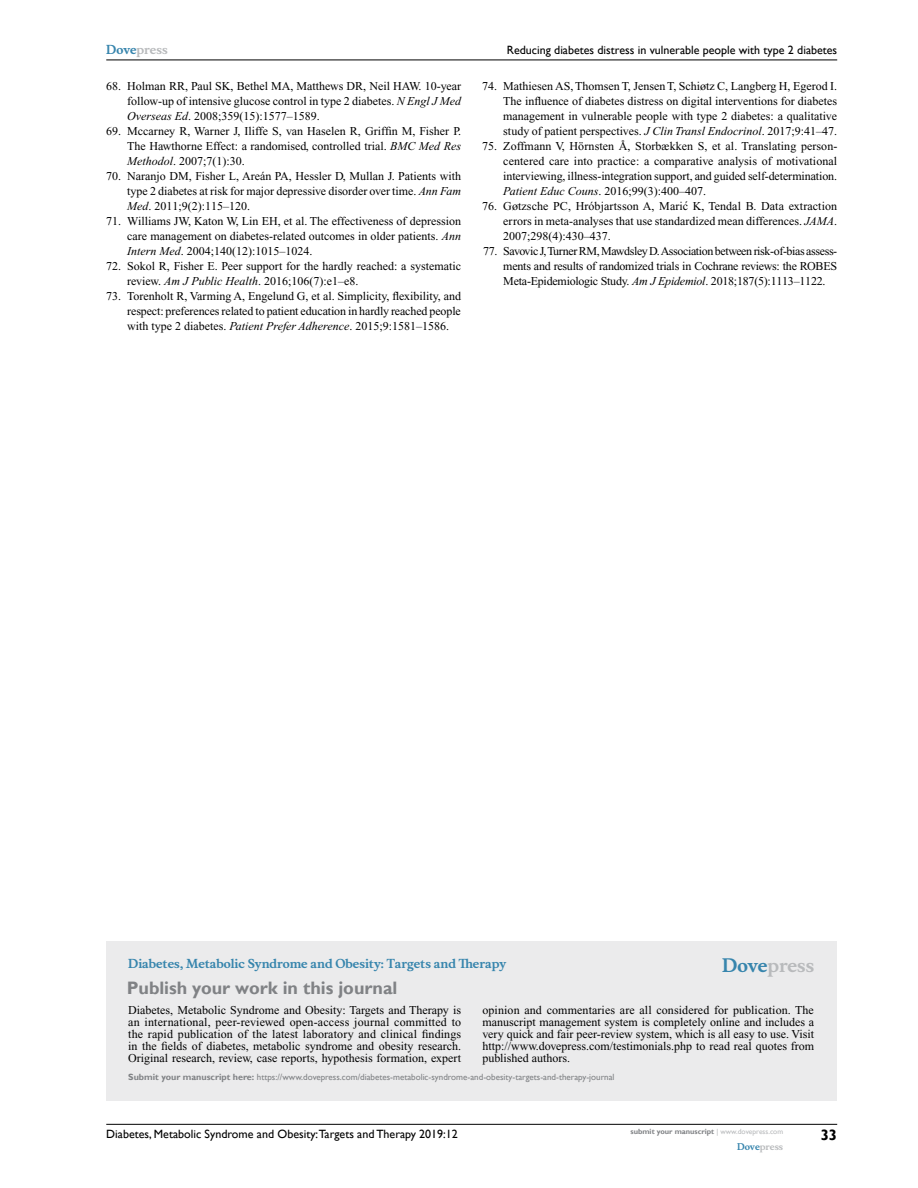
<style>
.page{position:relative;width:918px;height:1188px;background:#fff}
.page>*{position:absolute;margin:0;border:0;box-sizing:border-box;transform-origin:0 0}
.t1{font:700 18px "Gill Sans";color:#808285}
.t2{font:700 18px "Musee";color:#b8babc}
.t3{font:700 15px "Gill Sans";color:#000}
.t4{font:12px/15px "Times New Roman";color:#000;text-align:justify}
.t5{font:12px "Gill Sans";color:#000}
.t6{font:700 12px "Musee";color:#3785ad}
.t7{font:700 12px "Musee";color:#b8babc}
.t8{font:9px "Gill Sans";color:#808285}
.t9{font:700 9px "Musee";color:#b8babc}
.t10{font:700 7.5px "Gill Sans";color:#808285}
.s1{color:#3785ad}
.s2{font-style:italic}
.s3{font-weight:700}
.s4{font-weight:400;color:#b8babc}
</style>
<div class="page">
<div style="left:106px;top:941px;width:731px;height:159px;background:#ebebec"></div>
<hr style="left:106px;top:1124px;width:731px;height:1px;background:#000">
<hr style="left:106px;top:60px;width:731px;height:1px;background:#000">
<p class="t7" style="left:106px;top:43px;width:63px"><span class="s1">Dove</span>press</p>
<p class="t4" style="left:127px;top:79px;width:335px;text-indent:-21px">68. Holman RR, Paul SK, Bethel MA, Matthews DR, Neil HAW. 10-year follow-up of intensive glucose control in type 2 diabetes. <span class="s2">N Engl J Med Overseas Ed</span>. 2008;359(15):1577–1589.</p>
<p class="t4" style="left:127px;top:124px;width:335px;text-indent:-21px">69. Mccarney R, Warner J, Iliffe S, van Haselen R, Griffin M, Fisher P.<br>The Hawthorne Effect: a randomised, controlled trial. <span class="s2">BMC Med Res Methodol</span>. 2007;7(1):30.</p>
<p class="t4" style="left:127px;top:169px;width:335px;text-indent:-21px">70. Naranjo DM, Fisher L, Areán PA, Hessler D, Mullan J. Patients with type 2 diabetes at risk for major depressive disorder over time. <span class="s2">Ann Fam Med</span>. 2011;9(2):115–120.</p>
<p class="t4" style="left:127px;top:214px;width:335px;text-indent:-21px">71. Williams JW, Katon W, Lin EH, et al. The effectiveness of depression care management on diabetes-related outcomes in older patients. <span class="s2">Ann Intern Med</span>. 2004;140(12):1015–1024.</p>
<p class="t4" style="left:127px;top:259px;width:335px;text-indent:-21px">72. Sokol R, Fisher E. Peer support for the hardly reached: a systematic review. <span class="s2">Am J Public Health</span>. 2016;106(7):e1–e8.</p>
<p class="t4" style="left:127px;top:289px;width:335px;text-indent:-21px">73. Torenholt R, Varming A, Engelund G, et al. Simplicity, flexibility, and respect: preferences related to patient education in hardly reached people with type 2 diabetes. <span class="s2">Patient Prefer Adherence</span>. 2015;9:1581–1586.</p>
<p class="t5" style="left:507px;top:43px;width:332px">Reducing diabetes distress in vulnerable people with type 2 diabetes</p>
<p class="t4" style="left:503px;top:79px;width:335px;text-indent:-21px">74. Mathiesen AS, Thomsen T, Jensen T, Schiøtz C, Langberg H, Egerod I.<br>The influence of diabetes distress on digital interventions for diabetes management in vulnerable people with type 2 diabetes: a qualitative study of patient perspectives. <span class="s2">J Clin Transl Endocrinol</span>. 2017;9:41–47.</p>
<p class="t4" style="left:503px;top:139px;width:336px;text-indent:-21px">75. Zoffmann V, Hörnsten Å, Storbækken S, et al. Translating person&shy;centered care into practice: a comparative analysis of motivational interviewing, illness-integration support, and guided self-determination.<br><span class="s2">Patient Educ Couns</span>. 2016;99(3):400–407.</p>
<p class="t4" style="left:503px;top:199px;width:335px;text-indent:-21px">76. Gøtzsche PC, Hróbjartsson A, Maric´ K, Tendal B. Data extraction errors in meta-analyses that use standardized mean differences. <span class="s2">JAMA</span>.<br>2007;298(4):430–437.</p>
<p class="t4" style="left:503px;top:244px;width:335px;text-indent:-20px">77. Savovic J, Turner RM, Mawdsley D. Association between risk-of-bias assess&shy;ments and results of randomized trials in Cochrane reviews: the ROBES Meta-Epidemiologic Study. <span class="s2">Am J Epidemiol</span>. 2018;187(5):1113–1122.</p>
<p class="t6" style="left:128px;top:956px;width:379px">Diabetes, Metabolic Syndrome and Obesity: Targets and Therapy</p>
<h1 class="t1" style="left:127px;top:977px;width:272px">Publish your work in this journal</h1>
<h1 class="t2" style="left:722px;top:955px;width:94px"><span class="s1">Dove</span>press</h1>
<p class="t4" style="left:128px;top:1004px;width:335px;line-height:12px">Diabetes, Metabolic Syndrome and Obesity: Targets and Therapy is an international, peer-reviewed open-access journal committed to the rapid publication of the latest laboratory and clinical findings in the fields of diabetes, metabolic syndrome and obesity research.<br>Original research, review, case reports, hypothesis formation, expert</p>
<p class="t4" style="left:482px;top:1004px;width:333px;line-height:12px">opinion and commentaries are all considered for publication. The manuscript management system is completely online and includes a very quick and fair peer-review system, which is all easy to use. Visit http://www.dovepress.com/testimonials.php to read real quotes from published authors.</p>
<p class="t8" style="left:128px;top:1072px;width:488px"><span class="s3">Submit your manuscript here:</span> https://www.dovepress.com/diabetes-metabolic-syndrome-and-obesity-targets-and-therapy-journal</p>
<p class="t5" style="left:106px;top:1127px;width:353px">Diabetes, Metabolic Syndrome and Obesity:Targets and Therapy 2019:12</p>
<p class="t10" style="left:631px;top:1127px;width:154px">submit your manuscript <span class="s4">| www.dovepress.com</span></p>
<p class="t9" style="left:737px;top:1141px;width:48px"><span class="s1">Dove</span>press</p>
<p class="t3" style="left:821px;top:1126px;width:18px">33</p>
</div>
